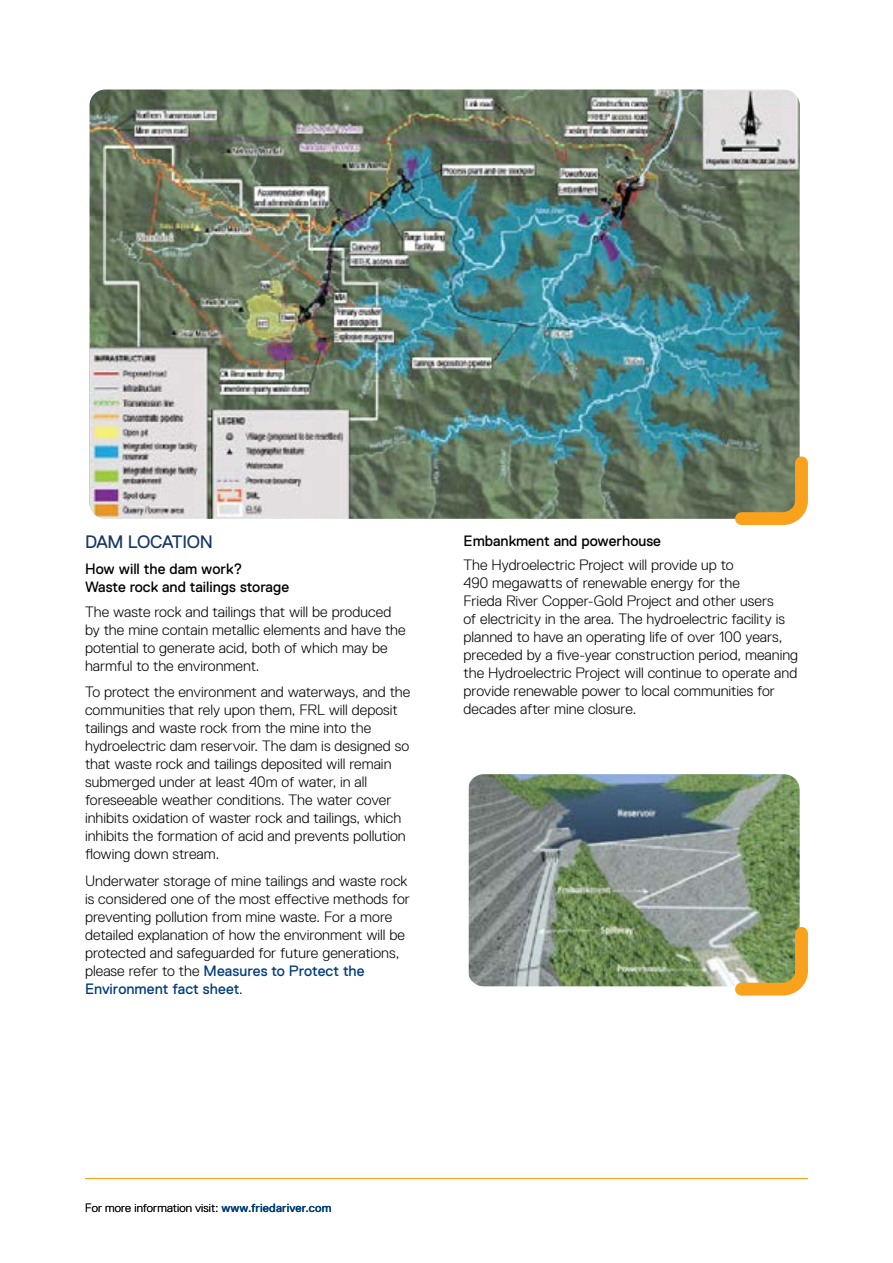
<style>
.page{position:relative;width:893px;height:1263px;background:#fff}
.page>*{position:absolute;margin:0;border:0;box-sizing:border-box;transform-origin:0 0}
.t1{font:18px "Replica";letter-spacing:-.02em;color:#183963}
.t2{font:300 15px/18px "Replica";color:#000}
.t3{font:15px/18px "Replica";color:#000}
.t4{font:300 12px "Replica";letter-spacing:.005em;color:#000}
.s1{font-weight:400;color:#003d79}
</style>
<div class="page">
<hr style="left:85px;top:1178px;width:723px;height:1px;background:#faa21b">
<img style="left:90px;top:90px;width:709px;height:428px">
<div style="left:85px;top:85px;width:719px;height:438px;border:4px solid #fff;border-radius:18px"></div>
<svg style="left:729px;top:455px;width:79px;height:71px;background:#988a55"></svg>
<img style="left:469px;top:775px;width:330px;height:211px">
<div style="left:463px;top:770px;width:341px;height:221px;border:4px solid #fff;border-radius:18px"></div>
<svg style="left:729px;top:925px;width:79px;height:71px;background:#aaa25f"></svg>
<p class="t1" style="left:85px;top:532px;width:129px">DAM LOCATION</p>
<p class="t3" style="left:85px;top:560px;width:206px">How will the dam work?<br>Waste rock and tailings storage</p>
<p class="t2" style="left:85px;top:603px;width:322px">The waste rock and tailings that will be produced by the mine contain metallic elements and have the potential to generate acid, both of which may be harmful to the environment.</p>
<p class="t2" style="left:85px;top:683px;width:327px">To protect the environment and waterways, and the communities that rely upon them, FRL will deposit tailings and waste rock from the mine into the hydroelectric dam reservoir. The dam is designed so that waste rock and tailings deposited will remain submerged under at least 40m of water, in all foreseeable weather conditions. The water cover inhibits oxidation of waster rock and tailings, which inhibits the formation of acid and prevents pollution flowing down stream.</p>
<p class="t2" style="left:85px;top:872px;width:326px">Underwater storage of mine tailings and waste rock is considered one of the most effective methods for preventing pollution from mine waste. For a more detailed explanation of how the environment will be protected and safeguarded for future generations, please refer to the <span class="s1">Measures to Protect the Environment fact sheet</span>.</p>
<p class="t3" style="left:463px;top:531px;width:199px">Embankment and powerhouse</p>
<p class="t2" style="left:463px;top:556px;width:336px">The Hydroelectric Project will provide up to<br>490 megawatts of renewable energy for the<br>Frieda River Copper-Gold Project and other users<br>of electricity in the area. The hydroelectric facility is planned to have an operating life of over 100 years, preceded by a five-year construction period, meaning the Hydroelectric Project will continue to operate and provide renewable power to local communities for decades after mine closure.</p>
<p class="t4" style="left:85px;top:1201px;width:248px">For more information visit: <span class="s1">www.friedariver.com</span></p>
</div>
